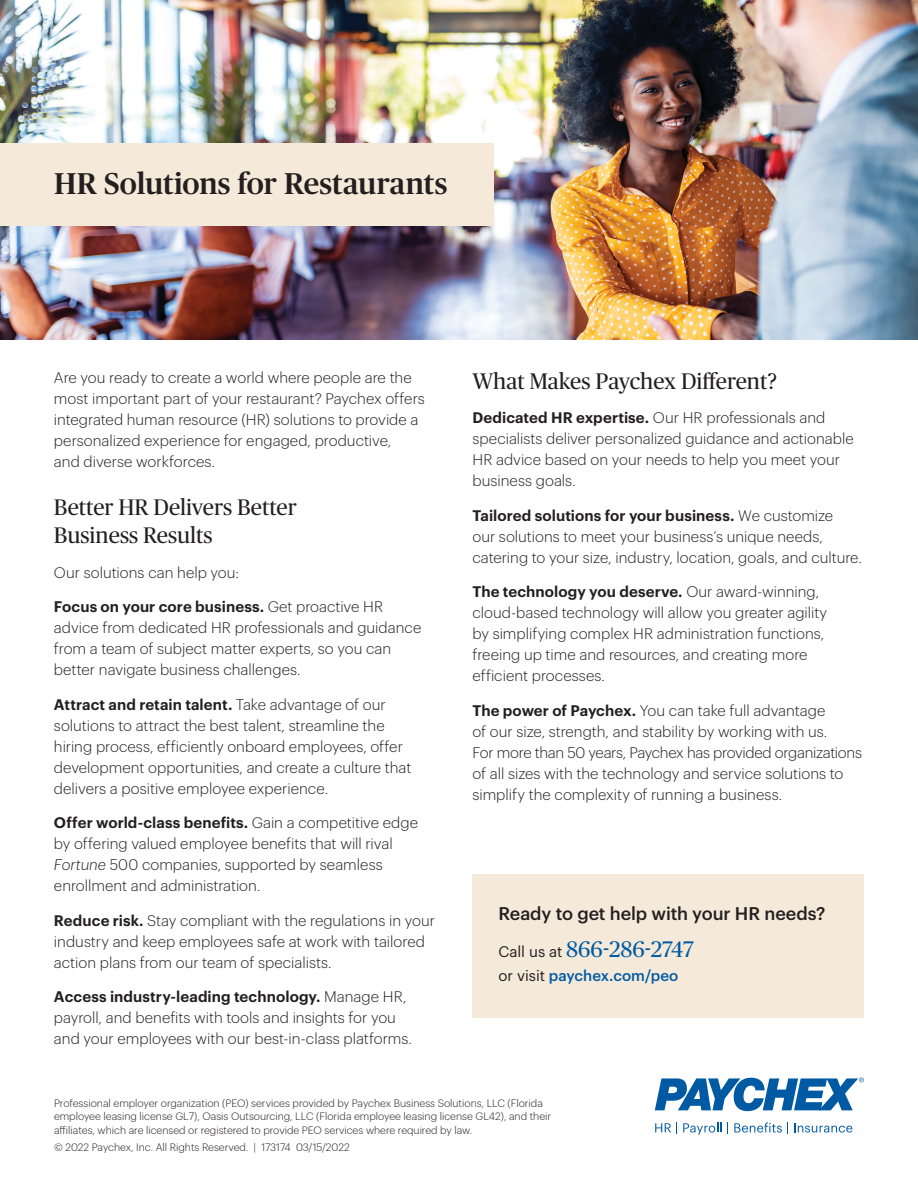
<style>
.page{position:relative;width:918px;height:1188px;background:#fff}
.page>*{position:absolute;margin:0;border:0;box-sizing:border-box;transform-origin:0 0}
.Salesheet_headline{font:500 30px "Publico Headline";color:#231f20}
.Main_Section_Titles{font:22.5px/28.5px "Publico Headline";color:#231f20}
.Body_10_14{font:22.5px "Publico Headline";color:#231f20}
.CTA_Title{font:22.5px "Publico Headline";color:#005aa3}
.CTA_Title-2{font:500 18px "Graphik";letter-spacing:-.005em;color:#231f20}
.Body_10_14-2{font:300 15px/21px "Graphik";color:#231f20}
.Website{font:500 15px "Graphik";letter-spacing:.005em;color:#005aa3}
.t1{font:300 10.5px/13.5px "Graphik";color:#231f20}
.s1{font-weight:600}
.s2{font-style:italic}
.s3{font-family:"Graphik";font-size:15px;color:#231f20}
.s4{font-weight:400;color:#231f20}
</style>
<div class="page">
<img style="left:0;top:0;width:918px;height:339px">
<svg style="left:655px;top:1123px;width:22px;height:11px"></svg>
<svg style="left:683px;top:1123px;width:39px;height:12px"></svg>
<svg style="left:734px;top:1123px;width:54px;height:11px"></svg>
<svg style="left:794px;top:1123px;width:58px;height:10px"></svg>
<svg style="left:655px;top:1078px;width:209px;height:33px"></svg>
<div style="left:473px;top:875px;width:391px;height:143px;background:#f5eada"></div>
<div style="left:0;top:143px;width:494px;height:83px;background:#f5eada"></div>
<p class="Salesheet_headline" style="left:54px;top:162px;width:395px">HR Solutions for Restaurants</p>
<p class="Body_10_14-2" style="left:54px;top:366px;width:372px">Are you ready to create a world where people are the most important part of your restaurant? Paychex offers integrated human resource (HR) solutions to provide a personalized experience for engaged, productive,<br>and diverse workforces.</p>
<p class="Main_Section_Titles" style="left:54px;top:492px;width:244px">Better HR Delivers Better<br>Business Results</p>
<p class="Body_10_14-2" style="left:54px;top:561px;width:186px">Our solutions can help you:</p>
<p class="Body_10_14-2" style="left:54px;top:595px;width:369px"><span class="s1">Focus on your core business.</span> Get proactive HR advice from dedicated HR professionals and guidance from a team of subject matter experts, so you can better navigate business challenges.</p>
<p class="Body_10_14-2" style="left:54px;top:693px;width:359px"><span class="s1">Attract and retain talent.</span> Take advantage of our solutions to attract the best talent, streamline the hiring process, efficiently onboard employees, offer development opportunities, and create a culture that delivers a positive employee experience.</p>
<p class="Body_10_14-2" style="left:54px;top:811px;width:366px"><span class="s1">Offer world-class benefits.</span> Gain a competitive edge by offering valued employee benefits that will rival <span class="s2">Fortune</span> 500 companies, supported by seamless enrollment and administration.</p>
<p class="Body_10_14-2" style="left:54px;top:909px;width:382px"><span class="s1">Reduce risk.</span> Stay compliant with the regulations in your industry and keep employees safe at work with tailored action plans from our team of specialists.</p>
<p class="Body_10_14-2" style="left:54px;top:985px;width:360px"><span class="s1">Access industry-leading technology.</span> Manage HR, payroll, and benefits with tools and insights for you and your employees with our best-in-class platforms.</p>
<p class="Body_10_14" style="left:472px;top:365px;width:306px">What Makes Paychex Different?</p>
<p class="Body_10_14-2" style="left:472px;top:406px;width:383px"><span class="s1">Dedicated HR expertise.</span> Our HR professionals and specialists deliver personalized guidance and actionable HR advice based on your needs to help you meet your business goals.</p>
<p class="Body_10_14-2" style="left:472px;top:504px;width:391px"><span class="s1">Tailored solutions for your business.</span> We customize<br>our solutions to meet your business’s unique needs, catering to your size, industry, location, goals, and culture.</p>
<p class="Body_10_14-2" style="left:472px;top:580px;width:356px"><span class="s1">The technology you deserve.</span> Our award-winning, cloud-based technology will allow you greater agility by simplifying complex HR administration functions, freeing up time and resources, and creating more efficient processes.</p>
<p class="Body_10_14-2" style="left:472px;top:699px;width:391px"><span class="s1">The power of Paychex.</span> You can take full advantage<br>of our size, strength, and stability by working with us.<br>For more than 50 years, Paychex has provided organizations of all sizes with the technology and service solutions to simplify the complexity of running a business.</p>
<p class="CTA_Title-2" style="left:498px;top:900px;width:328px">Ready to get help with your HR needs?</p>
<p class="CTA_Title" style="left:498px;top:933px;width:197px"><span class="s3">Call us at</span> 866-286-2747</p>
<p class="Website" style="left:498px;top:964px;width:182px"><span class="s4">or visit</span> paychex.com/peo</p>
<p class="t1" style="left:54px;top:1095px;width:499px">Professional employer organization (PEO) services provided by Paychex Business Solutions, LLC (Florida employee leasing license GL7), Oasis Outsourcing, LLC (Florida employee leasing license GL42), and their affiliates, which are licensed or registered to provide PEO services where required by law.</p>
<p class="t1" style="left:54px;top:1140px;width:297px">© 2022 Paychex, Inc. All Rights Reserved. | 173174 03/15/2022</p>
</div>
